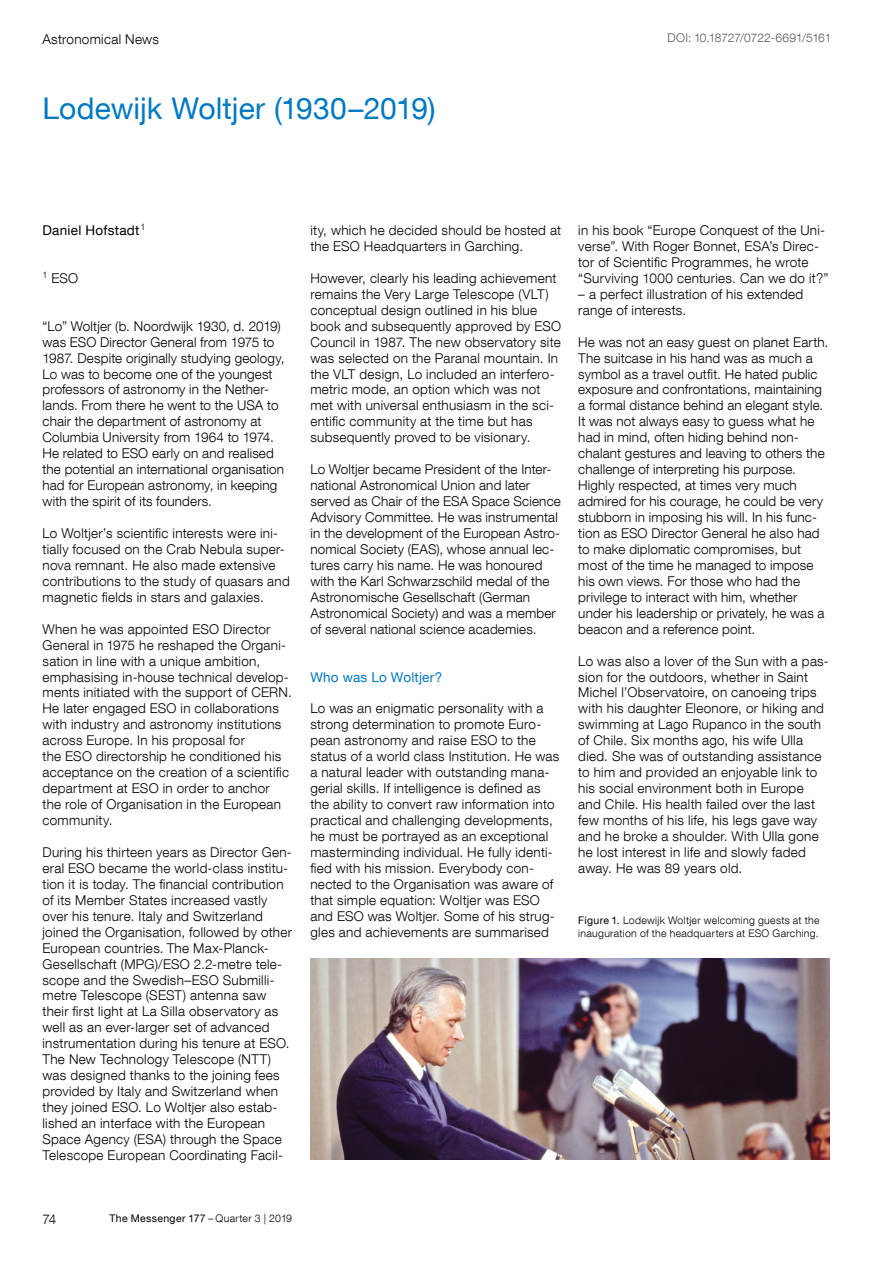
<style>
.page{position:relative;width:893px;height:1263px;background:#fff}
.page>*{position:absolute;margin:0;border:0;box-sizing:border-box;transform-origin:0 0}
.article_title{font:30px "Helvetica Neue LT Com";letter-spacing:.005em;color:#0078c2}
._45_9pt{font:300 13.5px/15.9px "Helvetica Neue LT Com";letter-spacing:.015em;color:#000}
._55_9pt_blue{font:13.5px "Helvetica Neue LT Com";letter-spacing:.02em;color:#0078c2}
._45_9pt-2{font:13.5px "Helvetica Neue LT Com";letter-spacing:.02em;color:#000}
._45_8pt_grey{font:300 12px "Helvetica Neue LT Com";letter-spacing:-.01em;color:#575656}
._45_7pt_ZA_3_mm{font:300 10.5px/12.8px "Helvetica Neue LT Com";letter-spacing:.03em;color:#000}
.t1{font:10.5px "Helvetica Neue LT Com";letter-spacing:.03em;color:#000}
.s1{font-weight:400}
.s2{font-weight:300}
</style>
<div class="page">
<img style="left:310px;top:959px;width:519px;height:201px">
<p class="_45_9pt" style="left:43px;top:31px;width:118px">Astronomical News</p>
<p class="article_title" style="left:43px;top:90px;width:395px">Lodewijk Woltjer (1930–2019)</p>
<p class="_45_8pt_grey" style="left:668px;top:31px;width:165px">DOI: 10.18727/0722-6691/5161</p>
<p class="_45_9pt-2" style="left:43px;top:222px;width:105px">Daniel Hofstadt<sup>1</sup></p>
<p class="_45_9pt" style="left:43px;top:270px;width:37px"><sup>1</sup> ESO</p>
<p class="_45_9pt" style="left:43px;top:318px;width:244px">“Lo” Woltjer (b. Noordwijk 1930, d. 2019) was ESO Director General from 1975 to 1987. Despite originally studying geology, Lo was to become one of the youngest professors of astronomy in the Nether&shy;lands. From there he went to the USA to chair the department of astronomy at Columbia University from 1964 to 1974.<br>He related to ESO early on and realised the potential an international organisation had for European astronomy, in keeping with the spirit of its founders.</p>
<p class="_45_9pt" style="left:43px;top:525px;width:249px">Lo Woltjer’s scientific interests were ini&shy;tially focused on the Crab Nebula super&shy;nova remnant. He also made extensive contributions to the study of quasars and magnetic fields in stars and galaxies.</p>
<p class="_45_9pt" style="left:43px;top:621px;width:251px">When he was appointed ESO Director General in 1975 he reshaped the Organi&shy;sation in line with a unique ambition, emphasising in-house technical develop&shy;ments initiated with the support of CERN.<br>He later engaged ESO in collaborations with industry and astronomy institutions across Europe. In his proposal for<br>the ESO directorship he conditioned his acceptance on the creation of a scientific department at ESO in order to anchor the role of Organisation in the European community.</p>
<p class="_45_9pt" style="left:43px;top:844px;width:251px">During his thirteen years as Director Gen&shy;eral ESO became the world-class institu&shy;tion it is today. The financial contribution of its Member States increased vastly over his tenure. Italy and Switzerland joined the Organisation, followed by other European countries. The Max-Planck-Gesellschaft (MPG)/ESO 2.2-metre tele&shy;scope and the Swedish–ESO Submilli&shy;metre Telescope (SEST) antenna saw their first light at La Silla observatory as well as an ever-larger set of advanced instrumentation during his tenure at ESO.<br>The New Technology Telescope (NTT) was designed thanks to the joining fees provided by Italy and Switzerland when they joined ESO. Lo Woltjer also estab&shy;lished an interface with the European Space Agency (ESA) through the Space Telescope European Coordinating Facil-</p>
<p class="_45_9pt" style="left:310px;top:222px;width:252px">ity, which he decided should be hosted at the ESO Headquarters in Garching.</p>
<p class="_45_9pt" style="left:310px;top:270px;width:252px">However, clearly his leading achievement remains the Very Large Telescope (VLT) conceptual design outlined in his blue book and subsequently approved by ESO Council in 1987. The new observatory site was selected on the Paranal mountain. In the VLT design, Lo included an interfero&shy;metric mode, an option which was not met with universal enthusiasm in the sci&shy;entific community at the time but has subsequently proved to be visionary.</p>
<p class="_45_9pt" style="left:310px;top:461px;width:252px">Lo Woltjer became President of the Inter&shy;national Astronomical Union and later served as Chair of the ESA Space Science Advisory Committee. He was instrumental in the development of the European Astro&shy;nomical Society (EAS), whose annual lec&shy;tures carry his name. He was honoured with the Karl Schwarzschild medal of the Astronomische Gesellschaft (German Astronomical Society) and was a member of several national science academies.</p>
<p class="_55_9pt_blue" style="left:310px;top:668px;width:133px">Who was Lo Woltjer?</p>
<p class="_45_9pt" style="left:310px;top:700px;width:250px">Lo was an enigmatic personality with a strong determination to promote Euro&shy;pean astronomy and raise ESO to the status of a world class Institution. He was a natural leader with outstanding mana&shy;gerial skills. If intelligence is defined as the ability to convert raw information into practical and challenging developments, he must be portrayed as an exceptional masterminding individual. He fully identi&shy;fied with his mission. Everybody con&shy;nected to the Organisation was aware of that simple equation: Woltjer was ESO and ESO was Woltjer. Some of his strug&shy;gles and achievements are summarised</p>
<p class="_45_9pt" style="left:578px;top:222px;width:252px">in his book “Europe Conquest of the Uni&shy;verse”. With Roger Bonnet, ESA’s Direc&shy;tor of Scientific Programmes, he wrote “Surviving 1000 centuries. Can we do it?”</p>
<p class="_45_9pt" style="left:578px;top:286px;width:226px">– a perfect illustration of his extended range of interests.</p>
<p class="_45_9pt" style="left:578px;top:334px;width:251px">He was not an easy guest on planet Earth.<br>The suitcase in his hand was as much a symbol as a travel outfit. He hated public exposure and confrontations, maintaining a formal distance behind an elegant style.<br>It was not always easy to guess what he had in mind, often hiding behind non&shy;chalant gestures and leaving to others the challenge of interpreting his purpose.<br>Highly respected, at times very much admired for his courage, he could be very stubborn in imposing his will. In his func&shy;tion as ESO Director General he also had to make diplomatic compromises, but most of the time he managed to impose his own views. For those who had the privilege to interact with him, whether under his leadership or privately, he was a beacon and a reference point.</p>
<p class="_45_9pt" style="left:578px;top:652px;width:252px">Lo was also a lover of the Sun with a pas&shy;sion for the outdoors, whether in Saint Michel l’Observatoire, on canoeing trips with his daughter Eleonore, or hiking and swimming at Lago Rupanco in the south of Chile. Six months ago, his wife Ulla died. She was of outstanding assistance to him and provided an enjoyable link to his social environment both in Europe and Chile. His health failed over the last few months of his life, his legs gave way and he broke a shoulder. With Ulla gone he lost interest in life and slowly faded away. He was 89 years old.</p>
<p class="_45_7pt_ZA_3_mm" style="left:578px;top:913px;width:243px"><span class="s1">Figure 1.</span> Lodewijk Woltjer welcoming guests at the inauguration of the headquarters at ESO Garching.</p>
<p class="_45_9pt" style="left:43px;top:1211px;width:15px">74</p>
<p class="t1" style="left:109px;top:1211px;width:184px">The Messenger 177 <span class="s2">– Quarter 3 | 2019</span></p>
</div>
